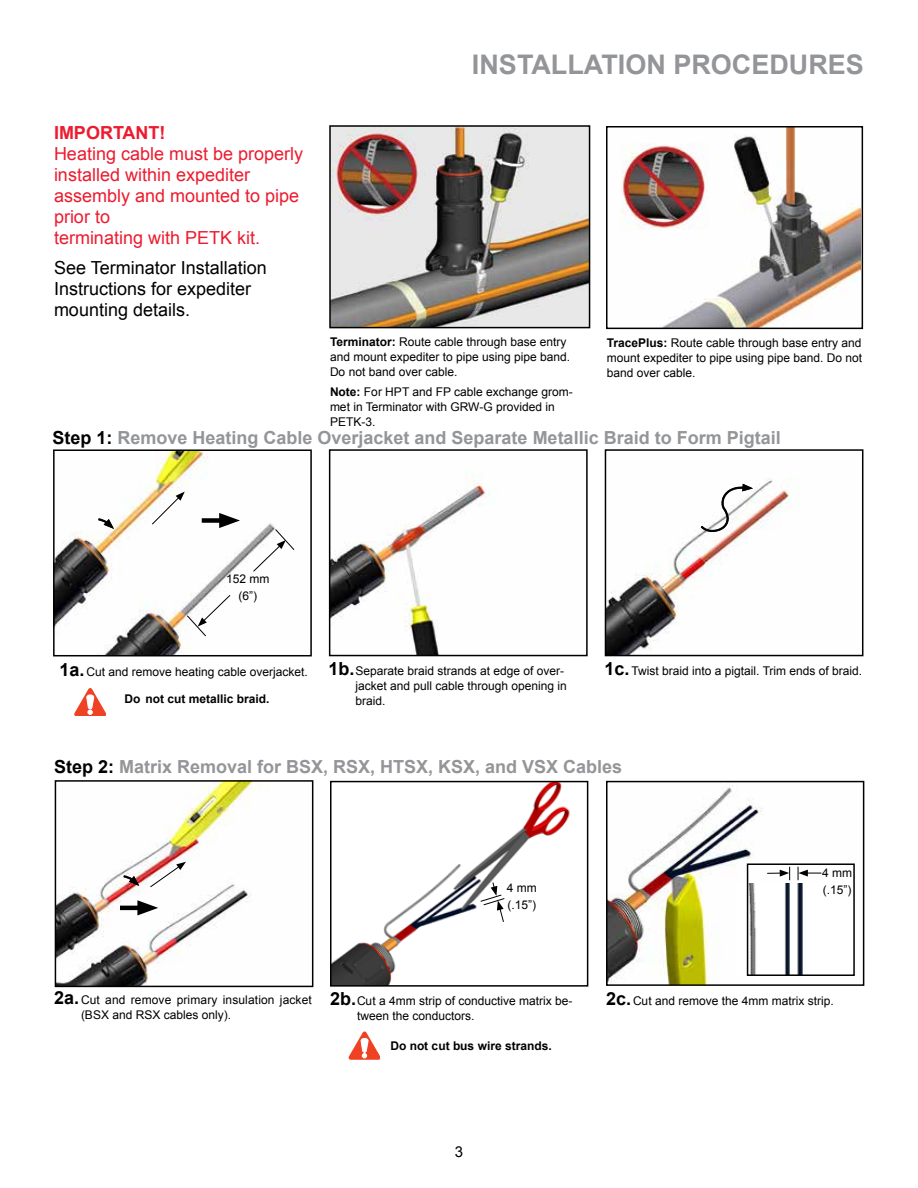
<style>
.page{position:relative;width:918px;height:1188px;background:#fff}
.page>*{position:absolute;margin:0;border:0;box-sizing:border-box;transform-origin:0 0}
.t1{font:700 27px "Arial";color:#939598}
.t2{font:700 18px "Arial";color:#939598}
.t3{font:18px/21px "Arial";color:#ed1b2f}
.t4{font:18px/21px "Arial";color:#000}
.t5{font:700 18px "Arial";color:#ed1b2f}
.t6{font:15px "Arial";color:#000}
.t7{font:12px/15px "Arial";color:#000}
.t8{font:700 12px "Arial";color:#000}
.s1{font-weight:700}
.s2{color:#000}
.s3{font-weight:700;font-size:18px}
</style>
<div class="page">
<img style="left:58px;top:783px;width:199px;height:201px">
<div style="left:55px;top:780px;width:258px;height:207px;border:2px solid #000"></div>
<svg style="left:74px;top:688px;width:32px;height:28px"></svg>
<img style="left:56px;top:452px;width:219px;height:201px">
<div style="left:53px;top:449px;width:259px;height:207px;border:2px solid #000"></div>
<img style="left:332px;top:472px;width:158px;height:181px">
<div style="left:329px;top:449px;width:259px;height:207px;border:2px solid #000"></div>
<img style="left:608px;top:478px;width:185px;height:175px">
<div style="left:605px;top:449px;width:258px;height:207px;border:2px solid #000"></div>
<img style="left:332px;top:128px;width:255px;height:197px">
<div style="left:329px;top:125px;width:261px;height:203px;border:2px solid #000"></div>
<svg style="left:186px;top:594px;width:45px;height:43px"></svg>
<svg style="left:252px;top:528px;width:43px;height:44px"></svg>
<svg style="left:151px;top:492px;width:34px;height:33px"></svg>
<div style="left:202px;top:518px;width:25px;height:5px;background:#000"></div>
<svg style="left:219px;top:513px;width:21px;height:15px"></svg>
<svg style="left:97px;top:518px;width:17px;height:11px"></svg>
<svg style="left:700px;top:484px;width:53px;height:53px"></svg>
<svg style="left:122px;top:875px;width:17px;height:11px"></svg>
<svg style="left:149px;top:862px;width:37px;height:26px"></svg>
<hr style="left:120px;top:906px;width:26px;height:4px;background:#000">
<svg style="left:137px;top:900px;width:21px;height:15px"></svg>
<img style="left:333px;top:784px;width:237px;height:200px">
<div style="left:330px;top:781px;width:258px;height:206px;border:2px solid #000"></div>
<img style="left:609px;top:785px;width:213px;height:198px">
<div style="left:606px;top:781px;width:258px;height:205px;border:2px solid #000"></div>
<svg style="left:348px;top:1031px;width:32px;height:28px"></svg>
<img style="left:736px;top:883px;width:86px;height:92px">
<svg style="left:767px;top:867px;width:23px;height:13px"></svg>
<div style="left:747px;top:863px;width:108px;height:113px;border:2px solid #000"></div>
<svg style="left:798px;top:867px;width:23px;height:13px"></svg>
<div style="left:506px;top:879px;width:31px;height:34px;background:#fff"></div>
<svg style="left:480px;top:882px;width:25px;height:41px"></svg>
<img style="left:621px;top:129px;width:239px;height:197px">
<div style="left:606px;top:126px;width:257px;height:203px;border:2px solid #000"></div>
<h2 class="t5" style="left:54px;top:121px;width:113px">IMPORTANT!</h2>
<h2 class="t3" style="left:54px;top:143px;width:251px">Heating cable must be properly installed within expediter assembly and mounted to pipe prior to<br>terminating with PETK kit.</h2>
<h2 class="t4" style="left:54px;top:258px;width:214px">See Terminator Installation<br>Instructions for expediter mounting details.</h2>
<h1 class="t1" style="left:472px;top:46px;width:393px">INSTALLATION PROCEDURES</h1>
<p class="t7" style="left:330px;top:335px;width:242px"><span class="s1">Terminator:</span> Route cable through base entry and mount expediter to pipe using pipe band.<br>Do not band over cable.</p>
<p class="t7" style="left:330px;top:384px;width:244px"><span class="s1">Note:</span> For HPT and FP cable exchange grom&shy;met in Terminator with GRW-G provided in<br>PETK-3.</p>
<p class="t7" style="left:607px;top:335px;width:257px;text-align:justify"><span class="s1">TracePlus:</span> Route cable through base entry and mount expediter to pipe using pipe band. Do not band over cable.</p>
<h2 class="t2" style="left:52px;top:426px;width:730px"><span class="s2">Step 1:</span> Remove Heating Cable Overjacket and Separate Metallic Braid to Form Pigtail</h2>
<p class="t7" style="left:226px;top:571px;width:45px;line-height:16.5px;text-align:center">152 mm (6”)</p>
<p class="t7" style="left:356px;top:663px;width:213px;text-indent:-27px"><span class="s3">1b.</span>Separate braid strands at edge of over&shy;jacket and pull cable through opening in braid.</p>
<p class="t7" style="left:60px;top:664px;width:250px"><span class="s3">1a.</span> Cut and remove heating cable overjacket.</p>
<p class="t7" style="left:604px;top:663px;width:259px"><span class="s3">1c.</span> Twist braid into a pigtail. Trim ends of braid.</p>
<p class="t8" style="left:125px;top:691px;width:147px">Do not cut metallic braid.</p>
<h2 class="t2" style="left:54px;top:754px;width:570px"><span class="s2">Step 2:</span> Matrix Removal for BSX, RSX, HTSX, KSX, and VSX Cables</h2>
<p class="t7" style="left:822px;top:866px;width:31px">4 mm</p>
<p class="t7" style="left:507px;top:881px;width:31px">4 mm</p>
<p class="t7" style="left:823px;top:882px;width:30px">(.15”)</p>
<p class="t7" style="left:508px;top:897px;width:30px">(.15”)</p>
<p class="t7" style="left:81px;top:992px;width:232px;text-indent:-27px"><span class="s3">2a.</span> Cut and remove primary insulation jacket (BSX and RSX cables only).</p>
<p class="t7" style="left:357px;top:993px;width:217px;text-indent:-27px"><span class="s3">2b.</span>Cut a 4mm strip of conductive matrix be&shy;tween the conductors.</p>
<p class="t8" style="left:390px;top:1038px;width:163px">Do not cut bus wire strands.</p>
<p class="t7" style="left:606px;top:993px;width:229px"><span class="s3">2c.</span> Cut and remove the 4mm matrix strip.</p>
<p class="t6" style="left:455px;top:1142px;width:10px">3</p>
</div>
